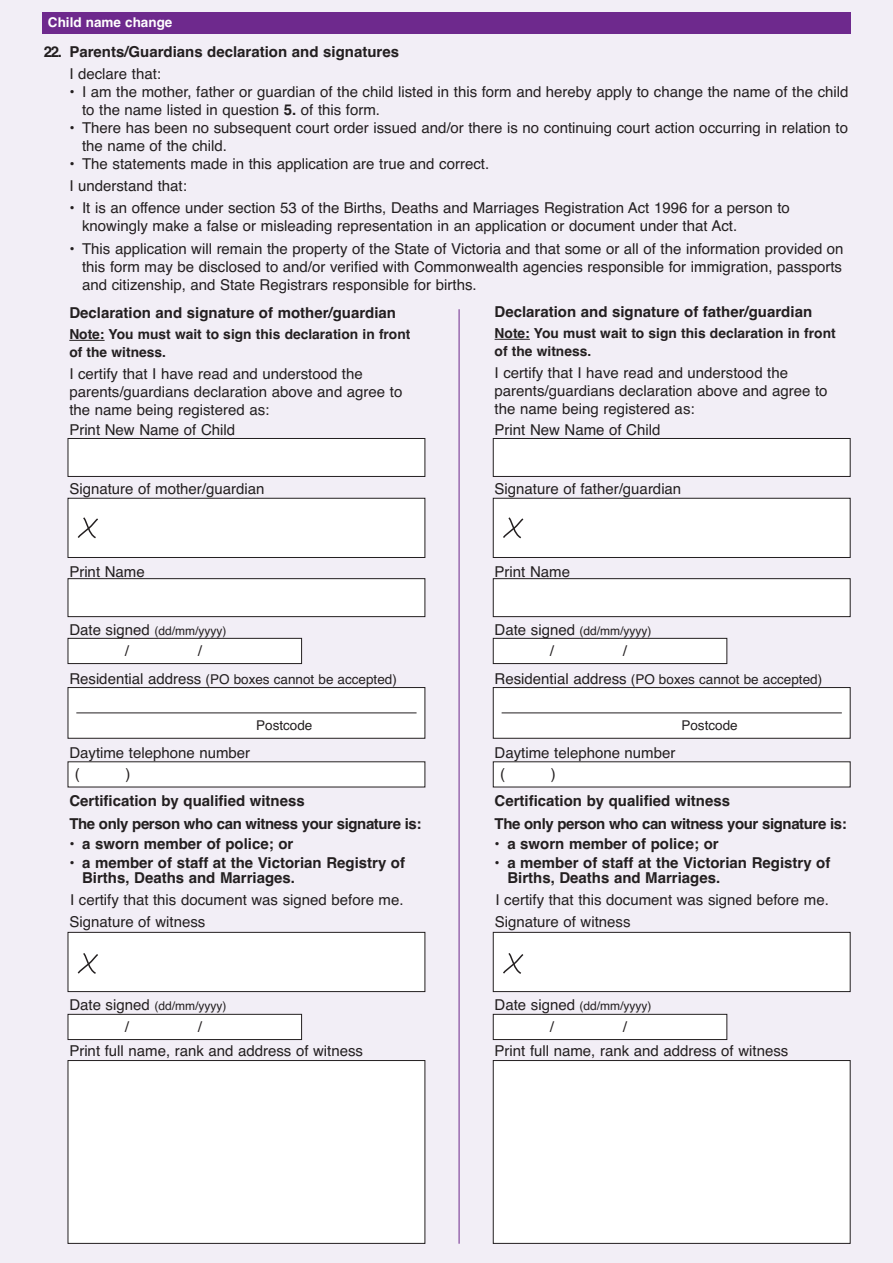
<style>
.page{position:relative;width:893px;height:1263px;background:#f2eef6}
.page>*{position:absolute;margin:0;border:0;box-sizing:border-box;transform-origin:0 0}
.t1{font:15px/18px "Helvetica";color:#231f20}
.t2{font:700 15px/15px "Helvetica";color:#231f20}
.t3{font:700 15px/23.5px "Helvetica";letter-spacing:-.03em;color:#231f20}
.t4{font:700 13.8px/17.4px "Helvetica";color:#231f20}
.t5{font:13.5px "Helvetica";color:#231f20}
.t6{font:700 13.5px "Helvetica";color:#fff}
.t7{font:12px "Helvetica";color:#231f20}
.s1{font-weight:700}
.s2{font-size:15px}
</style>
<div class="page">
<div style="left:42px;top:13px;width:808px;height:21px;background:#6e298d"></div>
<svg style="left:68px;top:687px;width:357px;height:52px;background:#f1f1f1"></svg>
<div style="left:68px;top:638px;width:234px;height:26px;background:#fff"></div>
<div style="left:68px;top:638px;width:234px;height:26px;border:1px solid #231f20"></div>
<div style="left:68px;top:1014px;width:234px;height:26px;background:#fff"></div>
<div style="left:68px;top:1014px;width:234px;height:26px;border:1px solid #231f20"></div>
<div style="left:68px;top:762px;width:357px;height:25px;background:#fff"></div>
<div style="left:68px;top:1061px;width:357px;height:182px;background:#fff"></div>
<div style="left:68px;top:1060px;width:357px;height:184px;border:1px solid #231f20"></div>
<div style="left:68px;top:498px;width:357px;height:59px;background:#fff"></div>
<div style="left:68px;top:498px;width:357px;height:60px;border:1px solid #231f20"></div>
<svg style="left:77px;top:517px;width:21px;height:22px"></svg>
<div style="left:68px;top:438px;width:357px;height:38px;background:#fff"></div>
<div style="left:68px;top:438px;width:357px;height:39px;border:1px solid #231f20"></div>
<div style="left:68px;top:579px;width:357px;height:38px;background:#fff"></div>
<div style="left:68px;top:579px;width:357px;height:38px;border:1px solid #231f20"></div>
<div style="left:68px;top:932px;width:357px;height:60px;background:#fff"></div>
<div style="left:68px;top:932px;width:357px;height:60px;border:1px solid #231f20"></div>
<svg style="left:77px;top:953px;width:21px;height:21px"></svg>
<hr style="left:495px;top:339px;width:35px;height:1px;background:#231f20">
<hr style="left:459px;top:309px;width:1px;height:935px;background:#6e298d">
<hr style="left:69px;top:340px;width:36px;height:1px;background:#231f20">
<div style="left:493px;top:438px;width:357px;height:38px;background:#fff"></div>
<div style="left:493px;top:438px;width:357px;height:39px;border:1px solid #231f20"></div>
<svg style="left:493px;top:687px;width:357px;height:52px;background:#f1f1f1"></svg>
<div style="left:493px;top:638px;width:234px;height:26px;background:#fff"></div>
<div style="left:493px;top:638px;width:234px;height:26px;border:1px solid #231f20"></div>
<div style="left:493px;top:1014px;width:234px;height:26px;background:#fff"></div>
<div style="left:493px;top:1014px;width:234px;height:26px;border:1px solid #231f20"></div>
<div style="left:493px;top:762px;width:357px;height:25px;background:#fff"></div>
<div style="left:493px;top:1061px;width:357px;height:182px;background:#fff"></div>
<div style="left:493px;top:1060px;width:357px;height:184px;border:1px solid #231f20"></div>
<div style="left:493px;top:498px;width:357px;height:59px;background:#fff"></div>
<div style="left:493px;top:498px;width:357px;height:60px;border:1px solid #231f20"></div>
<svg style="left:503px;top:517px;width:21px;height:22px"></svg>
<div style="left:493px;top:579px;width:357px;height:38px;background:#fff"></div>
<div style="left:493px;top:579px;width:357px;height:38px;border:1px solid #231f20"></div>
<div style="left:493px;top:932px;width:357px;height:60px;background:#fff"></div>
<div style="left:493px;top:932px;width:357px;height:60px;border:1px solid #231f20"></div>
<svg style="left:503px;top:953px;width:21px;height:21px"></svg>
<p class="t6" style="left:48px;top:18px;width:126px">Child name change</p>
<p class="t2" style="left:44px;top:45px;width:357px">22. Parents/Guardians declaration and signatures</p>
<p class="t1" style="left:69px;top:66px;width:93px">I declare that:</p>
<p class="t1" style="left:82px;top:84px;width:768px;text-indent:-13px">• I am the mother, father or guardian of the child listed in this form and hereby apply to change the name of the child to the name listed in question <span class="s1">5.</span> of this form.</p>
<p class="t1" style="left:82px;top:120px;width:767px;text-indent:-13px">• There has been no subsequent court order issued and/or there is no continuing court action occurring in relation to the name of the child.</p>
<p class="t1" style="left:69px;top:154px;width:421px;line-height:22.2px">• The statements made in this application are true and correct.<br>I understand that:</p>
<p class="t1" style="left:82px;top:201px;width:709px;text-indent:-13px">• It is an offence under section 53 of the Births, Deaths and Marriages Registration Act 1996 for a person to knowingly make a false or misleading representation in an application or document under that Act.</p>
<p class="t1" style="left:82px;top:241px;width:763px;text-align:justify;text-indent:-13px">• This application will remain the property of the State of Victoria and that some or all of the information provided on this form may be disclosed to and/or verified with Commonwealth agencies responsible for immigration, passports and citizenship, and State Registrars responsible for births.</p>
<p class="t2" style="left:69px;top:307px;width:328px">Declaration and signature of mother/guardian</p>
<p class="t4" style="left:69px;top:327px;width:343px">Note: You must wait to sign this declaration in front of the witness.</p>
<p class="t1" style="left:69px;top:366px;width:334px">I certify that I have read and understood the parents/guardians declaration above and agree to the name being registered as:</p>
<p class="t2" style="left:495px;top:306px;width:319px">Declaration and signature of father/guardian</p>
<p class="t4" style="left:495px;top:326px;width:343px">Note: You must wait to sign this declaration in front of the witness.</p>
<p class="t1" style="left:495px;top:365px;width:334px">I certify that I have read and understood the parents/guardians declaration above and agree to the name being registered as:</p>
<p class="t1" style="left:69px;top:422px;width:167px">Print New Name of Child</p>
<p class="t1" style="left:495px;top:422px;width:167px">Print New Name of Child</p>
<p class="t1" style="left:69px;top:481px;width:197px">Signature of mother/guardian</p>
<p class="t1" style="left:495px;top:481px;width:188px">Signature of father/guardian</p>
<p class="t1" style="left:69px;top:564px;width:77px">Print Name</p>
<p class="t1" style="left:495px;top:564px;width:77px">Print Name</p>
<p class="t7" style="left:69px;top:626px;width:158px"><span class="s2">Date signed</span> (dd/mm/yyyy)</p>
<p class="t5" style="left:69px;top:674px;width:329px"><span class="s2">Residential address</span> (PO boxes cannot be accepted)</p>
<p class="t5" style="left:256px;top:720px;width:58px">Postcode</p>
<p class="t1" style="left:125px;top:644px;width:6px">/</p>
<p class="t1" style="left:198px;top:644px;width:6px">/</p>
<p class="t7" style="left:495px;top:626px;width:158px"><span class="s2">Date signed</span> (dd/mm/yyyy)</p>
<p class="t5" style="left:495px;top:674px;width:329px"><span class="s2">Residential address</span> (PO boxes cannot be accepted)</p>
<p class="t5" style="left:681px;top:720px;width:58px">Postcode</p>
<p class="t1" style="left:550px;top:644px;width:6px">/</p>
<p class="t1" style="left:623px;top:644px;width:6px">/</p>
<p class="t1" style="left:69px;top:745px;width:182px">Daytime telephone number</p>
<p class="t1" style="left:495px;top:745px;width:182px">Daytime telephone number</p>
<p class="t1" style="left:75px;top:766px;width:6px">(</p>
<p class="t1" style="left:126px;top:766px;width:6px">)</p>
<p class="t1" style="left:500px;top:766px;width:6px">(</p>
<p class="t1" style="left:551px;top:766px;width:6px">)</p>
<p class="t3" style="left:69px;top:790px;width:354px">Certification by qualified witness<br>The only person who can witness your signature is:</p>
<p class="t2" style="left:69px;top:837px;width:226px">• a sworn member of police; or</p>
<p class="t2" style="left:82px;top:857px;width:324px;text-indent:-13px">• a member of staff at the Victorian Registry of<br>Births, Deaths and Marriages.</p>
<p class="t3" style="left:495px;top:790px;width:354px">Certification by qualified witness<br>The only person who can witness your signature is:</p>
<p class="t2" style="left:495px;top:837px;width:226px">• a sworn member of police; or</p>
<p class="t2" style="left:507px;top:857px;width:324px;text-indent:-13px">• a member of staff at the Victorian Registry of<br>Births, Deaths and Marriages.</p>
<p class="t1" style="left:70px;top:893px;width:335px">I certify that this document was signed before me.</p>
<p class="t1" style="left:495px;top:893px;width:335px">I certify that this document was signed before me.</p>
<p class="t1" style="left:69px;top:914px;width:137px">Signature of witness</p>
<p class="t1" style="left:495px;top:914px;width:137px">Signature of witness</p>
<p class="t7" style="left:69px;top:1001px;width:158px"><span class="s2">Date signed</span> (dd/mm/yyyy)</p>
<p class="t1" style="left:125px;top:1020px;width:6px">/</p>
<p class="t1" style="left:198px;top:1020px;width:6px">/</p>
<p class="t7" style="left:495px;top:1001px;width:158px"><span class="s2">Date signed</span> (dd/mm/yyyy)</p>
<p class="t1" style="left:550px;top:1020px;width:6px">/</p>
<p class="t1" style="left:623px;top:1020px;width:6px">/</p>
<p class="t1" style="left:69px;top:1043px;width:295px">Print full name, rank and address of witness</p>
<p class="t1" style="left:495px;top:1043px;width:295px">Print full name, rank and address of witness</p>
</div>
